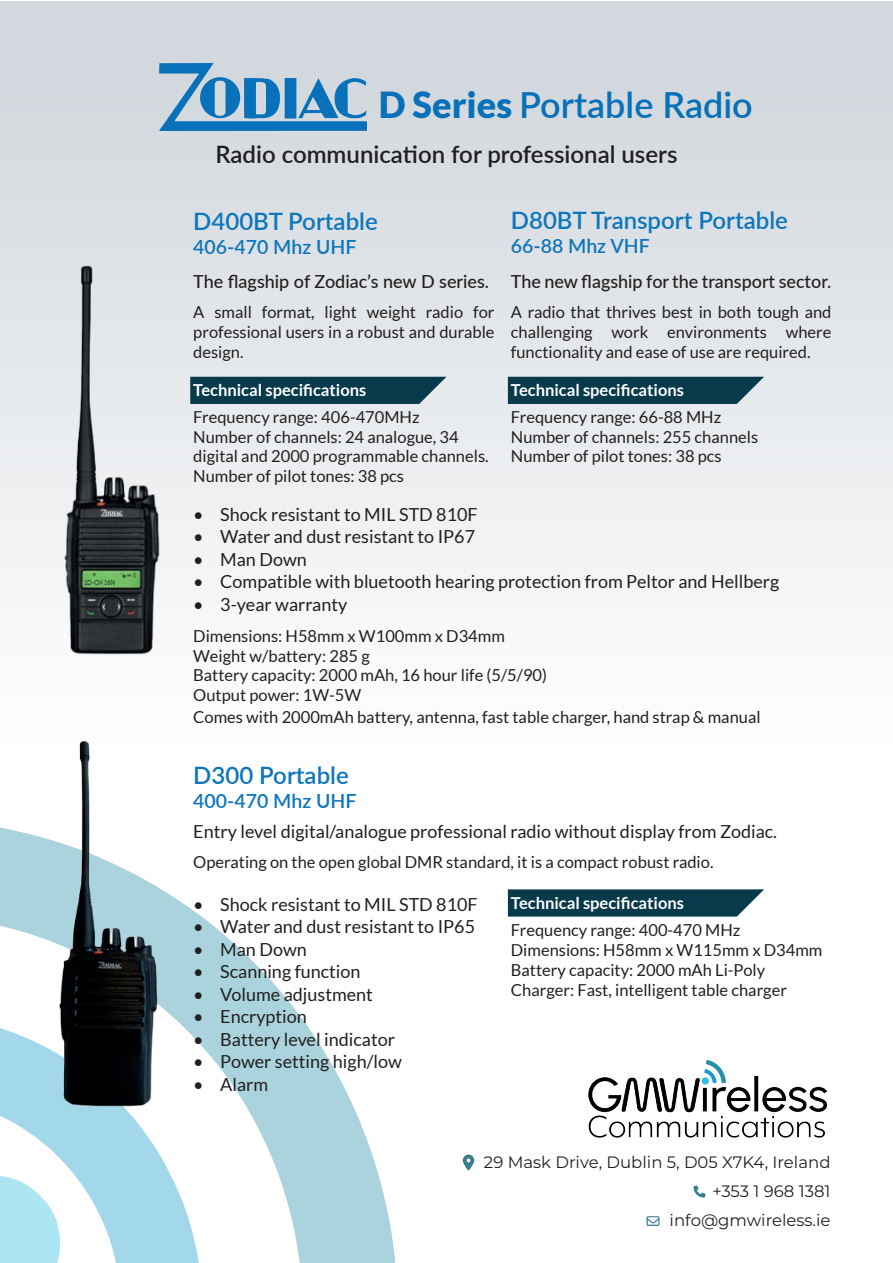
<style>
.page{position:relative;width:893px;height:1263px;background:#fff}
.page>*{position:absolute;margin:0;border:0;box-sizing:border-box;transform-origin:0 0}
.t1{font:600 36px "Lato";color:#0871b8}
.t2{font:600 24px "Lato";color:#0e76bb}
.t3{font:600 24px "Lato";color:#231f20}
.t4{font:600 19.5px "Lato";color:#0e76bb}
.t5{font:18px "Lato";color:#231f20}
.t6{font:500 18px "Lato";color:#231f20}
.t7{font:16.5px/19.8px "Lato";color:#231f20}
.t8{font:700 16.5px "Lato";color:#fff}
.t9{font:16.5px "Montserrat";color:#231f20}
.s1{font-weight:900}
</style>
<div class="page">
<div style="left:0;top:2px;width:893px;height:778px;background:linear-gradient(to bottom,#ced4da,#fff)"></div>
<img style="left:0;top:731px;width:465px;height:532px">
<svg style="left:646px;top:1216px;width:13px;height:10px"></svg>
<svg style="left:693px;top:1185px;width:13px;height:12px"></svg>
<svg style="left:463px;top:1154px;width:11px;height:16px"></svg>
<img style="left:588px;top:1059px;width:240px;height:79px">
<img style="left:33px;top:734px;width:153px;height:385px">
<img style="left:27px;top:238px;width:168px;height:452px">
<svg style="left:507px;top:375px;width:257px;height:30px;background:#275362"></svg>
<svg style="left:189px;top:375px;width:258px;height:30px;background:#275362"></svg>
<svg style="left:507px;top:889px;width:257px;height:28px;background:#1b4a59"></svg>
<img style="left:159px;top:64px;width:207px;height:66px">
<h1 class="t1" style="left:379px;top:79px;width:375px"><span class="s1">D Series</span> Portable Radio</h1>
<h2 class="t3" style="left:215px;top:137px;width:464px">Radio communication for professional users</h2>
<h2 class="t2" style="left:193px;top:204px;width:186px">D400BT Portable</h2>
<p class="t4" style="left:193px;top:232px;width:165px">406-470 Mhz UHF</p>
<p class="t6" style="left:193px;top:268px;width:297px">The flagship of Zodiac’s new D series.</p>
<p class="t7" style="left:193px;top:302px;width:303px;text-align:justify">A small format, light weight radio for professional users in a robust and durable design.</p>
<p class="t8" style="left:193px;top:380px;width:175px">Technical specifications</p>
<p class="t7" style="left:193px;top:407px;width:297px">Frequency range: 406-470MHz<br>Number of channels: 24 analogue, 34 digital and 2000 programmable channels.<br>Number of pilot tones: 38 pcs</p>
<h2 class="t2" style="left:511px;top:203px;width:279px">D80BT Transport Portable</h2>
<p class="t4" style="left:511px;top:232px;width:140px">66-88 Mhz VHF</p>
<p class="t6" style="left:511px;top:268px;width:322px">The new flagship for the transport sector.</p>
<p class="t7" style="left:511px;top:302px;width:322px;text-align:justify">A radio that thrives best in both tough and challenging work environments where functionality and ease of use are required.</p>
<p class="t8" style="left:511px;top:380px;width:175px">Technical specifications</p>
<p class="t7" style="left:511px;top:407px;width:249px">Frequency range: 66-88 MHz<br>Number of channels: 255 channels<br>Number of pilot tones: 38 pcs</p>
<p class="t5" style="left:193px;top:504px;width:286px">• Shock resistant to MIL STD 810F</p>
<p class="t5" style="left:193px;top:527px;width:283px">• Water and dust resistant to IP67</p>
<p class="t5" style="left:193px;top:549px;width:115px">• Man Down</p>
<p class="t5" style="left:193px;top:572px;width:588px">• Compatible with bluetooth hearing protection from Peltor and Hellberg</p>
<p class="t5" style="left:193px;top:594px;width:156px">• 3-year warranty</p>
<p class="t7" style="left:193px;top:626px;width:355px">Dimensions: H58mm x W100mm x D34mm<br>Weight w/battery: 285 g<br>Battery capacity: 2000 mAh, 16 hour life (5/5/90)<br>Output power: 1W-5W</p>
<p class="t7" style="left:193px;top:707px;width:569px">Comes with 2000mAh battery, antenna, fast table charger, hand strap &amp; manual</p>
<h2 class="t2" style="left:193px;top:758px;width:157px">D300 Portable</h2>
<p class="t4" style="left:193px;top:786px;width:165px">400-470 Mhz UHF</p>
<p class="t5" style="left:193px;top:821px;width:585px">Entry level digital/analogue professional radio without display from Zodiac.</p>
<p class="t7" style="left:193px;top:852px;width:522px">Operating on the open global DMR standard, it is a compact robust radio.</p>
<p class="t5" style="left:193px;top:894px;width:286px">• Shock resistant to MIL STD 810F</p>
<p class="t5" style="left:193px;top:916px;width:283px">• Water and dust resistant to IP65</p>
<p class="t5" style="left:193px;top:939px;width:115px">• Man Down</p>
<p class="t5" style="left:193px;top:961px;width:169px">• Scanning function</p>
<p class="t5" style="left:193px;top:984px;width:181px">• Volume adjustment</p>
<p class="t5" style="left:193px;top:1006px;width:115px">• Encryption</p>
<p class="t5" style="left:193px;top:1029px;width:203px">• Battery level indicator</p>
<p class="t5" style="left:193px;top:1051px;width:210px">• Power setting high/low</p>
<p class="t5" style="left:193px;top:1074px;width:77px">• Alarm</p>
<p class="t8" style="left:511px;top:894px;width:175px">Technical specifications</p>
<p class="t7" style="left:511px;top:920px;width:313px">Frequency range: 400-470 MHz Dimensions: H58mm x W115mm x D34mm Battery capacity: 2000 mAh Li-Poly Charger: Fast, intelligent table charger</p>
<p class="t9" style="left:484px;top:1150px;width:348px">29 Mask Drive, Dublin 5, D05 X7K4, Ireland</p>
<p class="t9" style="left:712px;top:1179px;width:120px">+353 1 968 1381</p>
<p class="t9" style="left:670px;top:1208px;width:162px">info@gmwireless.ie</p>
</div>
